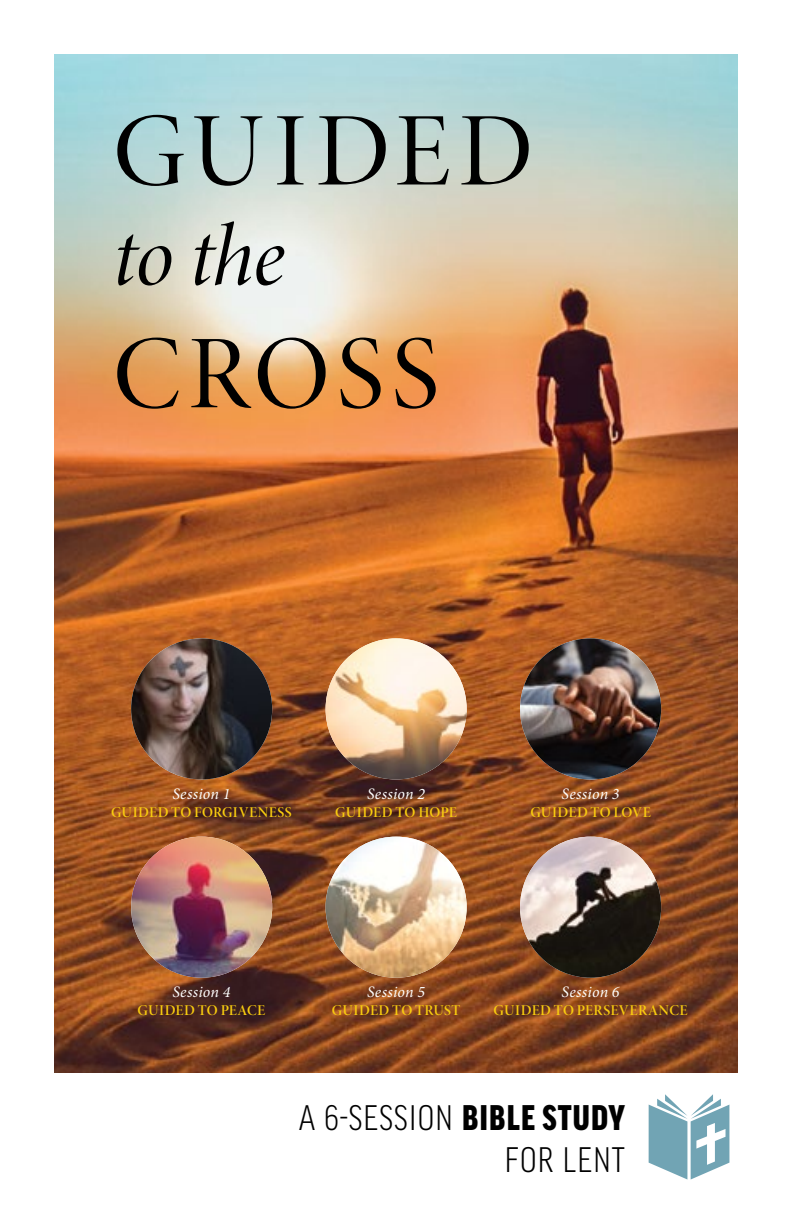
<style>
.page{position:relative;width:792px;height:1224px;background:#fff}
.page>*{position:absolute;margin:0;border:0;box-sizing:border-box;transform-origin:0 0}
.t1{font:105.2px "Minion Pro Disp";letter-spacing:.07em;color:#000}
.t2{font:87.6px "Minion Pro It Disp";color:#000}
.t3{font:300 condensed 38px/42px "Good Headline Pro";letter-spacing:.03em;color:#000;text-align:right}
.t4{font:italic 16px "Minion Pro";letter-spacing:.015em;color:#fff}
.t5{font:15px "Minion Pro Semibold Disp";letter-spacing:.025em;color:#f8cc0f}
.s1{font-weight:900}
</style>
<div class="page">
<img style="left:55px;top:54px;width:683px;height:1019px">
<svg style="left:649px;top:1094px;width:80px;height:86px"></svg>
<img style="left:131px;top:638px;width:141px;height:141px;border-radius:71px">
<img style="left:131px;top:837px;width:141px;height:141px;border-radius:71px">
<img style="left:326px;top:638px;width:141px;height:141px;border-radius:71px">
<img style="left:326px;top:837px;width:141px;height:141px;border-radius:71px">
<img style="left:520px;top:638px;width:141px;height:141px;border-radius:71px">
<img style="left:520px;top:837px;width:141px;height:141px;border-radius:71px">
<h1 class="t1" style="left:113px;top:87px;width:421px">GUIDED</h1>
<h2 class="t2" style="left:113px;top:202px;width:173px">to the</h2>
<h1 class="t1" style="left:113px;top:310px;width:327px">CROSS</h1>
<p class="t4" style="left:172px;top:783px;width:59px">Session 1</p>
<p class="t5" style="left:111px;top:802px;width:182px">GUIDED TO FORGIVENESS</p>
<p class="t4" style="left:367px;top:783px;width:59px">Session 2</p>
<p class="t5" style="left:335px;top:802px;width:123px">GUIDED TO HOPE</p>
<p class="t4" style="left:562px;top:783px;width:59px">Session 3</p>
<p class="t5" style="left:530px;top:802px;width:122px">GUIDED TO LOVE</p>
<p class="t4" style="left:172px;top:981px;width:59px">Session 4</p>
<p class="t5" style="left:138px;top:1001px;width:129px">GUIDED TO PEACE</p>
<p class="t4" style="left:367px;top:981px;width:59px">Session 5</p>
<p class="t5" style="left:332px;top:1001px;width:130px">GUIDED TO TRUST</p>
<p class="t4" style="left:562px;top:981px;width:59px">Session 6</p>
<p class="t5" style="left:494px;top:1001px;width:195px">GUIDED TO PERSEVERANCE</p>
<h3 class="t3" style="left:299px;top:1097px;width:328px">A 6-SESSION <span class="s1">BIBLE STUDY<br></span>FOR LENT</h3>
</div>
